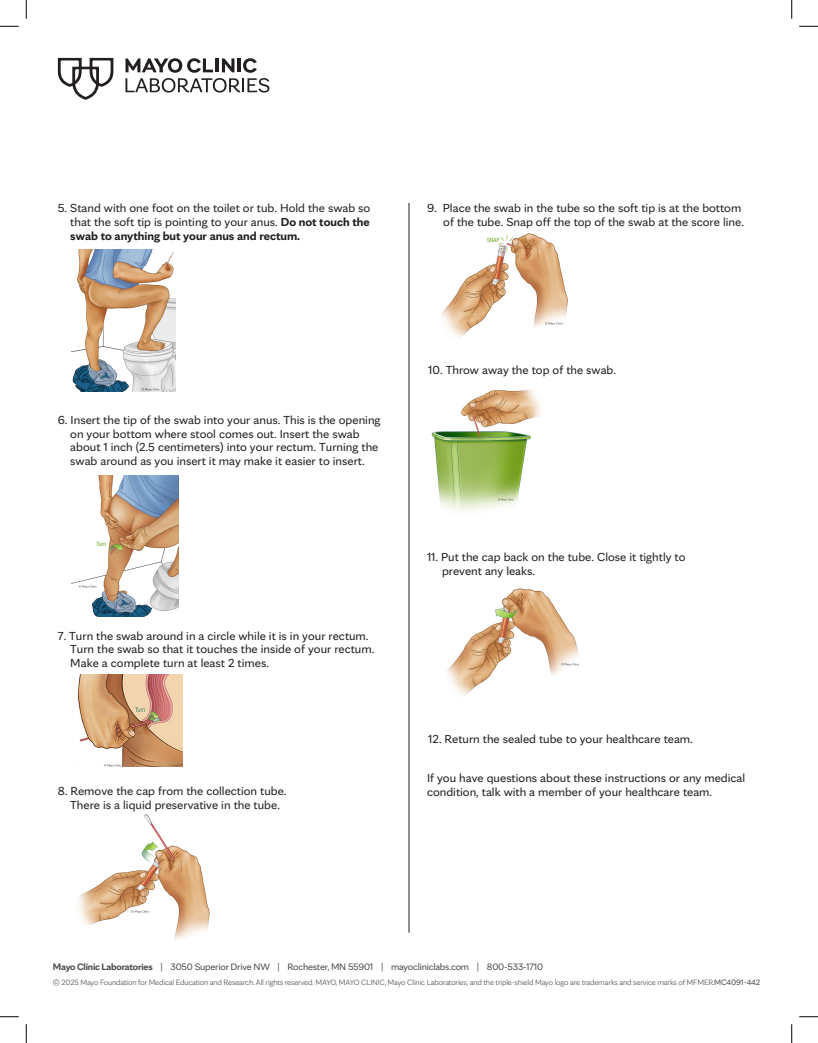
<style>
.page{position:relative;width:818px;height:1043px;background:#fff}
.page>*{position:absolute;margin:0;border:0;box-sizing:border-box;transform-origin:0 0}
.t1{font:12.5px/13.8px "Mayo Clinic Sans";color:#231f20}
.t2{font:10px "Mayo Clinic Sans";letter-spacing:-.02em;color:#4b4c4d}
.t3{font:300 8.25px "Mayo Clinic Sans";letter-spacing:-.02em;color:#4b4c4d}
.s1{font-weight:700}
.s2{font-weight:400;font-size:8.5px}
</style>
<div class="page">
<svg style="left:125px;top:58px;width:144px;height:35px"></svg>
<svg style="left:58px;top:58px;width:55px;height:42px"></svg>
<img style="left:78px;top:674px;width:104px;height:92px">
<img style="left:431px;top:390px;width:110px;height:121px">
<img style="left:441px;top:233px;width:127px;height:105px">
<img style="left:78px;top:814px;width:132px;height:125px">
<img style="left:72px;top:475px;width:106px;height:141px">
<hr style="left:408px;top:203px;width:1px;height:729px;background:#231f20">
<img style="left:72px;top:249px;width:104px;height:143px">
<img style="left:447px;top:588px;width:132px;height:108px">
<svg style="left:0;top:25px;width:19px;height:2px"></svg>
<svg style="left:799px;top:25px;width:19px;height:2px"></svg>
<svg style="left:0;top:1016px;width:19px;height:1px"></svg>
<svg style="left:799px;top:1016px;width:19px;height:1px"></svg>
<svg style="left:25px;top:0;width:2px;height:19px"></svg>
<svg style="left:25px;top:1024px;width:2px;height:18px"></svg>
<svg style="left:791px;top:0;width:1px;height:19px"></svg>
<svg style="left:791px;top:1024px;width:1px;height:18px"></svg>
<p class="t1" style="left:70px;top:200px;width:301px;text-align:justify;text-indent:-12px">5. Stand with one foot on the toilet or tub. Hold the swab so that the soft tip is pointing to your anus. <span class="s1">Do not touch the swab to anything but your anus and rectum.</span></p>
<p class="t1" style="left:427px;top:200px;width:318px;text-align:right">9. Place the swab in the tube so the soft tip is at the bottom of the tube. Snap off the top of the swab at the score line.</p>
<p class="t1" style="left:70px;top:411px;width:312px;text-indent:-12px">6. Insert the tip of the swab into your anus. This is the opening on your bottom where stool comes out. Insert the swab about 1 inch (2.5 centimeters) into your rectum. Turning the swab around as you insert it may make it easier to insert.</p>
<p class="t1" style="left:70px;top:627px;width:305px;text-indent:-12px">7. Turn the swab around in a circle while it is in your rectum.<br>Turn the swab so that it touches the inside of your rectum.<br>Make a complete turn at least 2 times.</p>
<p class="t1" style="left:58px;top:783px;width:230px;text-align:center">8. Remove the cap from the collection tube.<br>There is a liquid preservative in the tube.</p>
<p class="t1" style="left:428px;top:362px;width:189px">10. Throw away the top of the swab.</p>
<p class="t1" style="left:442px;top:549px;width:245px;text-indent:-15px">11. Put the cap back on the tube. Close it tightly to prevent any leaks.</p>
<p class="t1" style="left:428px;top:731px;width:266px">12. Return the sealed tube to your healthcare team.</p>
<p class="t1" style="left:427px;top:770px;width:320px">If you have questions about these instructions or any medical condition, talk with a member of your healthcare team.</p>
<p class="t2" style="left:53px;top:959px;width:491px"><span class="s1">Mayo Clinic Laboratories</span> | 3050 Superior Drive NW | Rochester, MN 55901 | mayocliniclabs.com | 800-533-1710</p>
<p class="t3" style="left:53px;top:976px;width:708px">© 2025 Mayo Foundation for Medical Education and Research. All rights reserved. MAYO, MAYO CLINIC, Mayo Clinic Laboratories, and the triple-shield Mayo logo are trademarks and service marks of MFMER.<span class="s2">MC4091-442</span></p>
</div>
